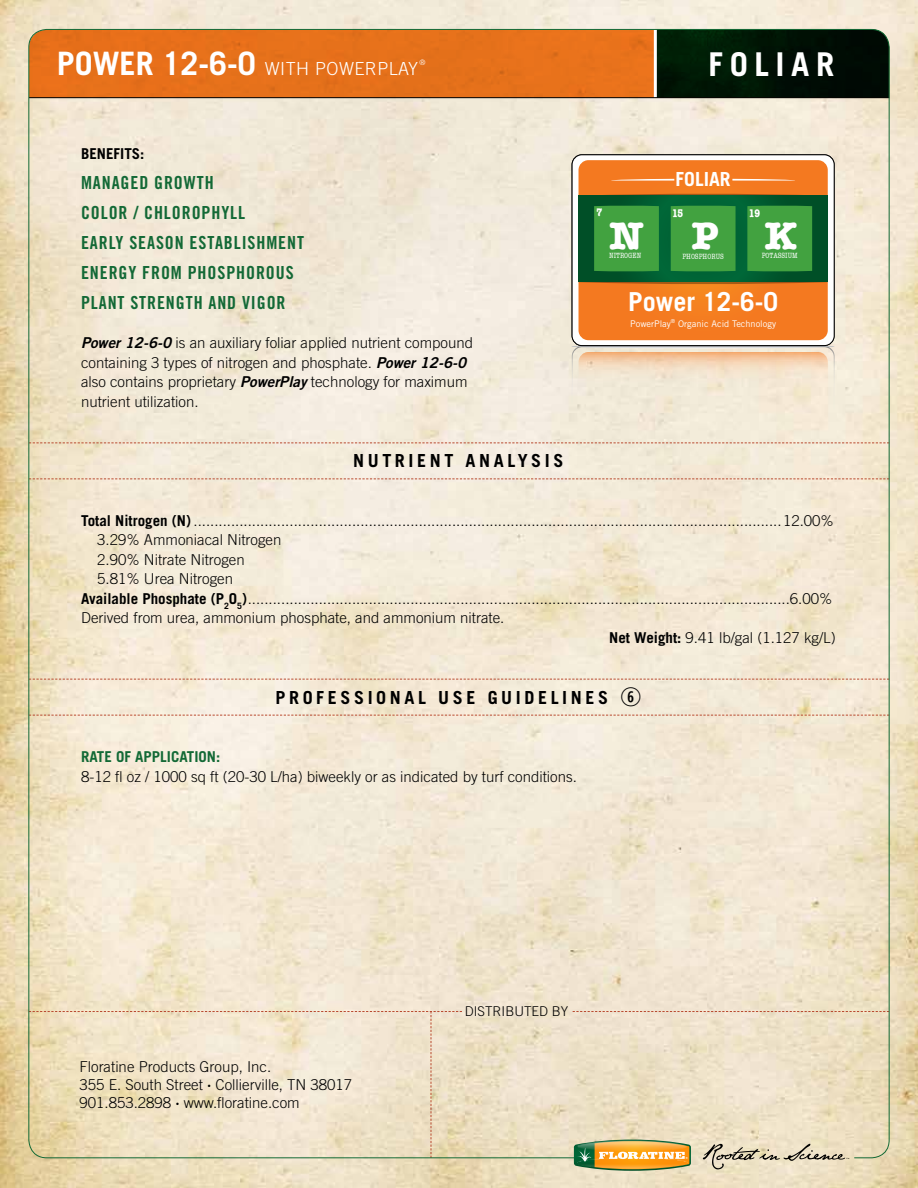
<style>
.page{position:relative;width:918px;height:1188px;background:#fff}
.page>*{position:absolute;margin:0;border:0;box-sizing:border-box;transform-origin:0 0}
.t1{font:700 39.6px "American Typewriter";color:#fff}
.t2{font:700 32.85px "Trade Gothic LT Std";letter-spacing:.2em;color:#fff}
.t3{font:700 26.1px "Trade Gothic";color:#fff}
.t4{font:700 19.35px "Trade Gothic";color:#fff}
.t5{font:18px/30px "Trade Gothic LT Std Bd Cn 20";letter-spacing:.05em;color:#136936}
.t6{font:700 18px "Trade Gothic LT Std";letter-spacing:.2em;color:#000}
.t7{font:300 18px "Trade Gothic LT Std";letter-spacing:.025em;color:#fff}
.t8{font:300 15px/19.5px "Trade Gothic LT Std";color:#000}
.t9{font:700 15px "Trade Gothic LT Std";color:#126935}
.t10{font:700 15px "Trade Gothic LT Std";color:#000}
.t11{font:300 13.5px "Trade Gothic LT Std";color:#000}
.t12{font:700 condensed 11.4px "American Typewriter";color:#fff}
.t13{font:9.15px "Trade Gothic";color:#fff}
.t14{font:condensed 7.8px "American Typewriter";color:#fff}
.t15{font:300 7.5px "Trade Gothic LT Std";color:#fff}
.s1{font-weight:700;font-size:32.25px}
.s2{font-family:"Trade Gothic LT Std Bd 2 Obl";font-weight:400}
.s3{font-weight:700}
.s4{font-family:"Combi Numerals";font-weight:400;font-size:25.5px}
.s5{font-family:"Meta Plus";font-weight:500}
</style>
<div class="page">
<img style="left:0;top:0;width:918px;height:1188px">
<svg style="left:573px;top:1011px;width:314px;height:1px"></svg>
<svg style="left:29px;top:1011px;width:433px;height:147px;background:#eee0c5"></svg>
<svg style="left:703px;top:1144px;width:146px;height:25px;background:#cfc4ab"></svg>
<div style="left:29px;top:30px;width:625px;height:67px;background:#e7711b"></div>
<svg style="left:657px;top:29px;width:232px;height:68px;background:#011506"></svg>
<hr style="left:654px;top:29px;width:3px;height:69px;background:#fff">
<hr style="left:29px;top:97px;width:860px;height:1px;background:#000">
<svg style="left:571px;top:345px;width:264px;height:3px"></svg>
<svg style="left:572px;top:346px;width:263px;height:192px;background:#ece4d4"></svg>
<svg style="left:579px;top:352px;width:249px;height:180px;background:#f2e6d1"></svg>
<div style="left:572px;top:155px;width:262px;height:191px;background:#fff;border-radius:10px"></div>
<div style="left:572px;top:154px;width:263px;height:192px;border:1px solid #000;border-radius:10px"></div>
<svg style="left:579px;top:160px;width:249px;height:180px;background:#f47b21"></svg>
<svg style="left:732px;top:179px;width:63px;height:2px"></svg>
<svg style="left:611px;top:179px;width:64px;height:2px"></svg>
<svg style="left:578px;top:194px;width:250px;height:90px;background:#2b8237"></svg>
<svg style="left:31px;top:442px;width:856px;height:1px"></svg>
<svg style="left:31px;top:478px;width:856px;height:1px"></svg>
<svg style="left:31px;top:679px;width:856px;height:1px"></svg>
<svg style="left:31px;top:715px;width:856px;height:1px"></svg>
<img style="left:566px;top:1128px;width:133px;height:17px">
<img style="left:565px;top:1145px;width:134px;height:35px">
<svg style="left:574px;top:1140px;width:117px;height:31px;background:#c9a754"></svg>
<p class="t7" style="left:57px;top:58px;width:363px"><span class="s1">POWER 12-6-0</span> WITH POWERPLAY</p>
<p class="t15" style="left:420px;top:58px;width:7px">®</p>
<p class="t10" style="left:81px;top:145px;width:65px">BENEFITS:</p>
<p class="t5" style="left:81px;top:168px;width:225px">MANAGED GROWTH<br>COLOR / CHLOROPHYLL<br>EARLY SEASON ESTABLISHMENT<br>ENERGY FROM PHOSPHOROUS<br>PLANT STRENGTH AND VI GOR</p>
<p class="t8" style="left:81px;top:333px;width:394px"><span class="s2">Power 12-6-0</span> is an auxiliary foliar applied nutrient compound containing 3 types of nitrogen and phosphate. <span class="s2">Power 12-6-0 </span>also contains proprietary <span class="s2">PowerPlay</span> technology for maximum nutrient utilization.</p>
<p class="t6" style="left:353px;top:450px;width:42px">Nutrient</p>
<p class="t6" style="left:466px;top:450px;width:77px">Ana lysis</p>
<h2 class="t2" style="left:709px;top:45px;width:127px">FOLIAR</h2>
<p class="t12" style="left:596px;top:203px;width:7px">7</p>
<h1 class="t1" style="left:609px;top:202px;width:36px">N</h1>
<p class="t14" style="left:609px;top:250px;width:34px">NITROGEN</p>
<p class="t4" style="left:676px;top:167px;width:57px">FOLIAR</p>
<p class="t12" style="left:672px;top:204px;width:13px">15</p>
<p class="t12" style="left:749px;top:204px;width:13px">19</p>
<h1 class="t1" style="left:692px;top:202px;width:29px">P</h1>
<h1 class="t1" style="left:765px;top:202px;width:34px">K</h1>
<p class="t14" style="left:682px;top:250px;width:43px">PHOSPHORUS</p>
<p class="t14" style="left:762px;top:250px;width:37px">POTASSIUM</p>
<h3 class="t3" style="left:596px;top:286px;width:216px">Power 23-0-0 + Mo</h3>
<h3 class="t3" style="left:628px;top:286px;width:151px">Power 12-6-0</h3>
<p class="t13" style="left:630px;top:318px;width:147px">PowerPlay<sup>®</sup> Organic Acid Technology</p>
<p class="t8" style="left:81px;top:511px;width:755px"><span class="s3">Total Nitrogen (N)</span> .............................................................................................................................................12.00%</p>
<p class="t8" style="left:97px;top:530px;width:186px">3.29% Ammoniacal Nitrogen</p>
<p class="t8" style="left:97px;top:550px;width:149px">2.90% Nitrate Nitrogen</p>
<p class="t8" style="left:97px;top:569px;width:137px">5.81% Urea Nitrogen</p>
<p class="t8" style="left:81px;top:589px;width:753px"><span class="s3">Available Phosphate (P</span><sub>2</sub><span class="s3">O</span><sub>5</sub><span class="s3">)</span>..................................................................................................................................6.00%</p>
<p class="t8" style="left:81px;top:608px;width:425px">Derived from urea, ammonium phosphate, and ammonium nitrate.</p>
<p class="t8" style="left:609px;top:628px;width:228px"><span class="s3">Net Weight:</span> 9.41 lb/gal (1.127 kg/L)</p>
<p class="t6" style="left:275px;top:686px;width:367px">PROFESSIONAL U SE GU IDELINEs <span class="s4">y</span></p>
<p class="t9" style="left:81px;top:747px;width:141px">RATE OF APPLICATION:</p>
<p class="t8" style="left:81px;top:766px;width:497px">8-12 fl oz / 1000 sq ft (20-30 L/ha) biweekly or as indicated by turf conditions.</p>
<p class="t8" style="left:80px;top:1057px;width:274px;line-height:18px">Floratine Products Group, Inc.<br>355 E. South Street <span class="s5">·</span> Collierville, TN 38017<br>901.853.2898 <span class="s5">·</span> www.floratine.com</p>
<p class="t11" style="left:465px;top:1003px;width:105px">DISTRIBUTED BY</p>
</div>
